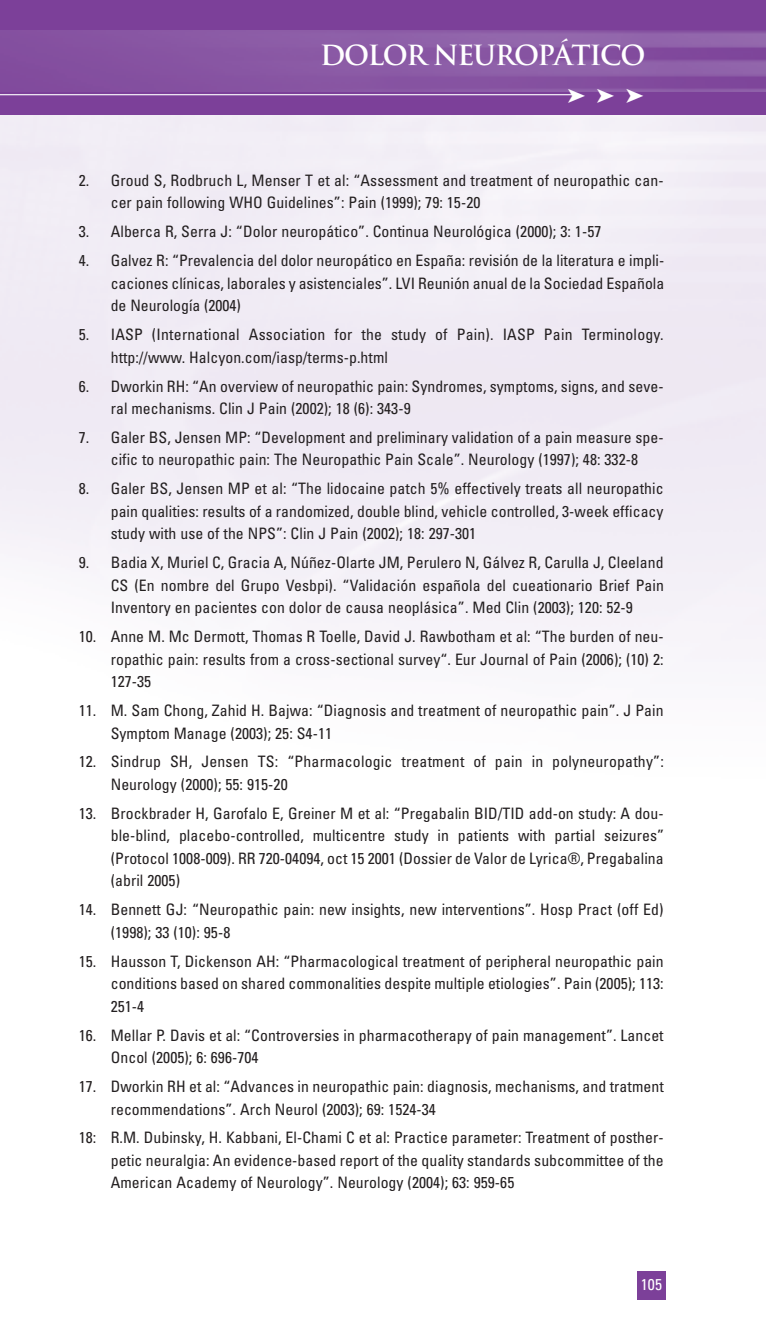
<style>
.page{position:relative;width:766px;height:1340px;background:#fff}
.page>*{position:absolute;margin:0;border:0;box-sizing:border-box;transform-origin:0 0}
.t1{font:700 27px "Trajan";letter-spacing:-.045em;color:#fff}
.t2{font:20.47px "Zapf Dingbats ITC";color:#fff}
.t3{font:condensed 15.75px/22.5px "Univers";letter-spacing:.005em;color:#231f20}
.t4{font:condensed 15.75px "Univers";color:#fff}
</style>
<div class="page">
<div style="left:637px;top:1270px;width:28px;height:29px;background:#7c4099"></div>
<div style="left:0;top:0;width:765px;height:115px;background:#7c4099"></div>
<img style="left:0;top:30px;width:765px;height:61px">
<hr style="left:0;top:94px;width:579px;height:1px;background:#fff">
<h1 class="t1" style="left:320px;top:40px;width:327px">DOLOR NEUROPÁTICO</h1>
<h2 class="t2" style="left:567px;top:84px;width:78px">➤➤➤</h2>
<p class="t3" style="left:111px;top:170px;width:554px;text-indent:-32px">2. Groud S, Rodbruch L, Menser T et al: “Assessment and treatment of neuropathic can&shy;cer pain following WHO Guidelines”: Pain (1999); 79: 15-20</p>
<p class="t3" style="left:79px;top:222px;width:524px">3. Alberca R, Serra J: “Dolor neuropático”. Continua Neurológica (2000); 3: 1-57</p>
<p class="t3" style="left:111px;top:251px;width:555px;text-align:justify;text-indent:-32px">4. Galvez R: “Prevalencia del dolor neuropático en España: revisión de la literatura e impli&shy;caciones clínicas, laborales y asistenciales”. LVI Reunión anual de la Sociedad Española de Neurología (2004)</p>
<p class="t3" style="left:111px;top:324px;width:554px;text-indent:-32px">5. IASP (International Association for the study of Pain). IASP Pain Terminology. http://www. Halcyon.com/iasp/terms-p.html</p>
<p class="t3" style="left:111px;top:376px;width:554px;text-indent:-32px">6. Dworkin RH: “An overview of neuropathic pain: Syndromes, symptoms, signs, and seve&shy;ral mechanisms. Clin J Pain (2002); 18 (6): 343-9</p>
<p class="t3" style="left:79px;top:427px;width:586px;text-align:center">7. Galer BS, Jensen MP: “Development and preliminary validation of a pain measure spe&shy;cific to neuropathic pain: The Neuropathic Pain Scale”. Neurology (1997); 48: 332-8</p>
<p class="t3" style="left:111px;top:479px;width:554px;text-align:justify;text-indent:-32px">8. Galer BS, Jensen MP et al: “The lidocaine patch 5% effectively treats all neuropathic pain qualities: results of a randomized, double blind, vehicle controlled, 3-week efficacy study with use of the NPS”: Clin J Pain (2002); 18: 297-301</p>
<p class="t3" style="left:111px;top:552px;width:554px;text-align:justify;text-indent:-32px">9. Badia X, Muriel C, Gracia A, Núñez-Olarte JM, Perulero N, Gálvez R, Carulla J, Cleeland CS (En nombre del Grupo Vesbpi). “Validación española del cueationario Brief Pain Inventory en pacientes con dolor de causa neoplásica”. Med Clin (2003); 120: 52-9</p>
<p class="t3" style="left:111px;top:626px;width:554px;text-align:justify;text-indent:-32px">10. Anne M. Mc Dermott, Thomas R Toelle, David J. Rawbotham et al: “The burden of neu&shy;ropathic pain: results from a cross-sectional survey“. Eur Journal of Pain (2006); (10) 2:<br>127-35</p>
<p class="t3" style="left:111px;top:700px;width:554px;text-indent:-32px">11. M. Sam Chong, Zahid H. Bajwa: “Diagnosis and treatment of neuropathic pain”. J Pain<br>Symptom Manage (2003); 25: S4-11</p>
<p class="t3" style="left:111px;top:752px;width:554px;text-indent:-32px">12. Sindrup SH, Jensen TS: “Pharmacologic treatment of pain in polyneuropathy”:<br>Neurology (2000); 55: 915-20</p>
<p class="t3" style="left:111px;top:803px;width:555px;text-align:justify;text-indent:-32px">13. Brockbrader H, Garofalo E, Greiner M et al: “Pregabalin BID/TID add-on study: A dou&shy;ble-blind, placebo-controlled, multicentre study in patients with partial seizures” (Protocol 1008-009). RR 720-04094, oct 15 2001 (Dossier de Valor de Lyrica®, Pregabalina (abril 2005)</p>
<p class="t3" style="left:111px;top:899px;width:554px;text-indent:-32px">14. Bennett GJ: “Neuropathic pain: new insights, new interventions”. Hosp Pract (off Ed) (1998); 33 (10): 95-8</p>
<p class="t3" style="left:111px;top:951px;width:554px;text-align:justify;text-indent:-32px">15. Hausson T, Dickenson AH: “Pharmacological treatment of peripheral neuropathic pain conditions based on shared commonalities despite multiple etiologies”. Pain (2005); 113:<br>251-4</p>
<p class="t3" style="left:111px;top:1025px;width:554px;text-indent:-32px">16. Mellar P. Davis et al: “Controversies in pharmacotherapy of pain management”. Lancet<br>Oncol (2005); 6: 696-704</p>
<p class="t3" style="left:111px;top:1076px;width:554px;text-indent:-32px">17. Dworkin RH et al: “Advances in neuropathic pain: diagnosis, mechanisms, and tratment recommendations”. Arch Neurol (2003); 69: 1524-34</p>
<p class="t3" style="left:111px;top:1127px;width:554px;text-align:justify;text-indent:-32px">18: R.M. Dubinsky, H. Kabbani, El-Chami C et al: Practice parameter: Treatment of posther&shy;petic neuralgia: An evidence-based report of the quality standards subcommittee of the American Academy of Neurology”. Neurology (2004); 63: 959-65</p>
<p class="t4" style="left:640px;top:1278px;width:23px">105</p>
</div>
